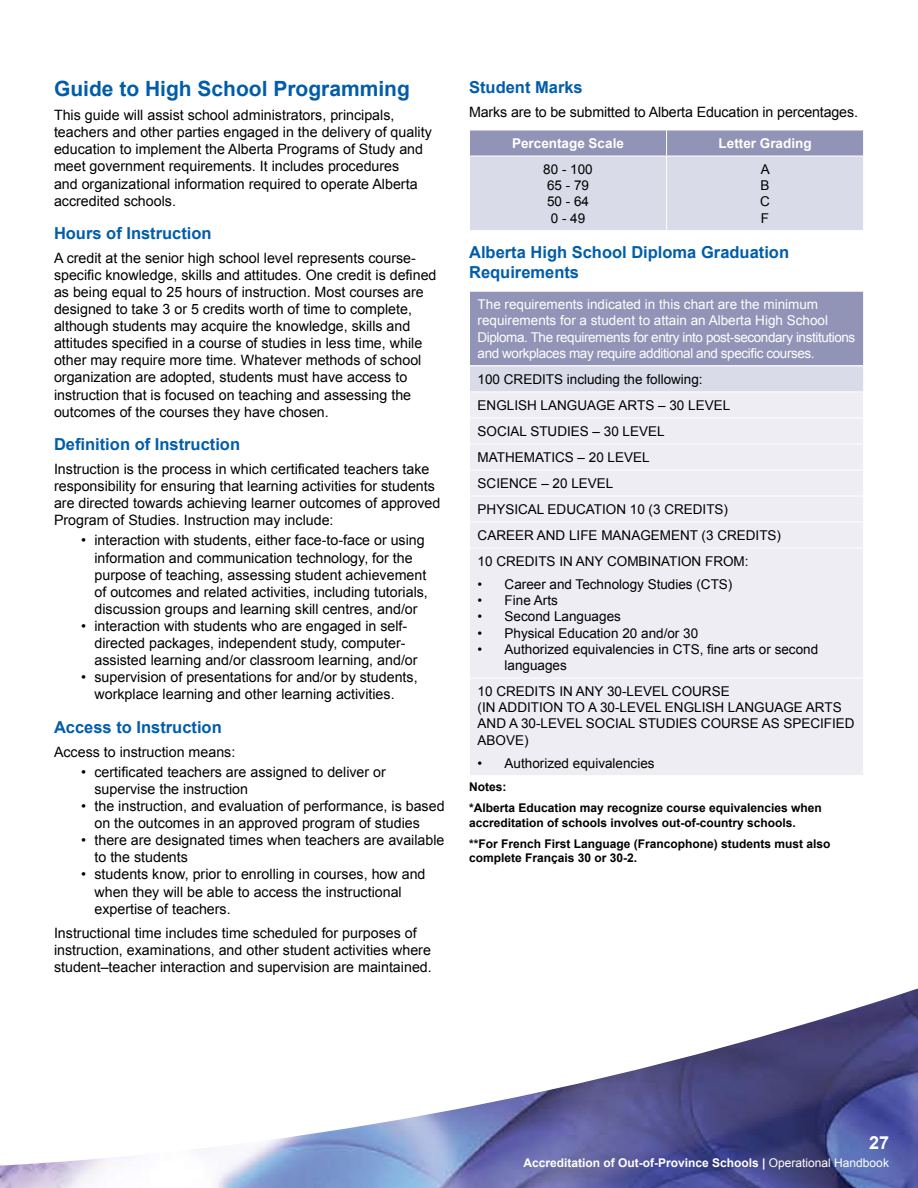
<style>
.page{position:relative;width:918px;height:1188px;background:#fff}
.page>*{position:absolute;margin:0;border:0;box-sizing:border-box;transform-origin:0 0}
.t1{font:700 21px "Arial";color:#005daa}
.t2{font:700 18px "Arial";color:#fff}
.t3{font:700 16.5px/19.8px "Arial";color:#005daa}
.t4{font:14.25px/17.1px "Arial";color:#000}
.t5{font:13.5px/16.2px "Arial";color:#000}
.t6{font:13.5px/16.2px "Arial";letter-spacing:-.03em;color:#fff}
.t7{font:700 13.5px "Arial";color:#fff}
.t8{font:700 12px/21.1px "Arial";color:#000}
.t9{font:700 12px "Arial";color:#fff}
.s1{font-weight:400}
</style>
<div class="page">
<img style="left:0;top:988px;width:918px;height:200px">
<svg style="left:469px;top:130px;width:395px;height:100px;background:#c7c9db"></svg>
<hr style="left:469px;top:156px;width:198px;height:1px;background:#fff">
<hr style="left:469px;top:156px;width:1px;height:74px;background:#fff">
<hr style="left:667px;top:156px;width:197px;height:1px;background:#fff">
<hr style="left:666px;top:156px;width:1px;height:74px;background:#fff">
<hr style="left:863px;top:156px;width:1px;height:74px;background:#fff">
<div style="left:470px;top:291px;width:394px;height:75px;background:#9194b6"></div>
<div style="left:470px;top:366px;width:394px;height:26px;background:#dadbe8"></div>
<div style="left:470px;top:393px;width:393px;height:382px;background:#ededf3"></div>
<hr style="left:469px;top:291px;width:395px;height:1px;background:#fff">
<hr style="left:863px;top:292px;width:1px;height:73px;background:#fff">
<hr style="left:469px;top:365px;width:395px;height:1px;background:#fff">
<hr style="left:469px;top:418px;width:395px;height:1px;background:#fff">
<hr style="left:469px;top:444px;width:395px;height:1px;background:#fff">
<hr style="left:469px;top:470px;width:395px;height:1px;background:#fff">
<hr style="left:469px;top:496px;width:395px;height:1px;background:#fff">
<hr style="left:469px;top:522px;width:395px;height:1px;background:#fff">
<svg style="left:863px;top:366px;width:1px;height:26px"></svg>
<hr style="left:469px;top:548px;width:395px;height:1px;background:#fff">
<hr style="left:469px;top:678px;width:395px;height:1px;background:#fff">
<h1 class="t1" style="left:54px;top:77px;width:357px">Guide to High School Programming</h1>
<p class="t4" style="left:54px;top:107px;width:379px">This guide will assist school administrators, principals, teachers and other parties engaged in the delivery of quality education to implement the Alberta Programs of Study and meet government requirements. It includes procedures<br>and organizational information required to operate Alberta accredited schools.</p>
<p class="t3" style="left:54px;top:223px;width:159px">Hours of Instruction</p>
<p class="t4" style="left:54px;top:249px;width:384px">A credit at the senior high school level represents course&shy;specific knowledge, skills and attitudes. One credit is defined as being equal to 25 hours of instruction. Most courses are designed to take 3 or 5 credits worth of time to complete, although students may acquire the knowledge, skills and attitudes specified in a course of studies in less time, while other may require more time. Whatever methods of school organization are adopted, students must have access to instruction that is focused on teaching and assessing the outcomes of the courses they have chosen.</p>
<p class="t3" style="left:54px;top:434px;width:188px">Definition of Instruction</p>
<p class="t4" style="left:54px;top:460px;width:388px">Instruction is the process in which certificated teachers take responsibility for ensuring that learning activities for students are directed towards achieving learner outcomes of approved Program of Studies. Instruction may include:</p>
<p class="t4" style="left:94px;top:532px;width:335px;text-indent:-13px">• interaction with students, either face-to-face or using information and communication technology, for the purpose of teaching, assessing student achievement of outcomes and related activities, including tutorials, discussion groups and learning skill centres, and/or</p>
<p class="t4" style="left:94px;top:617px;width:325px;text-indent:-13px">• interaction with students who are engaged in self&shy;directed packages, independent study, computer&shy;assisted learning and/or classroom learning, and/or</p>
<p class="t4" style="left:94px;top:669px;width:325px;text-indent:-13px">• supervision of presentations for and/or by students, workplace learning and other learning activities.</p>
<p class="t3" style="left:54px;top:717px;width:169px">Access to Instruction</p>
<p class="t4" style="left:54px;top:743px;width:183px">Access to instruction means:</p>
<p class="t4" style="left:94px;top:763px;width:293px;text-indent:-13px">• certificated teachers are assigned to deliver or supervise the instruction</p>
<p class="t4" style="left:94px;top:798px;width:352px;text-indent:-13px">• the instruction, and evaluation of performance, is based on the outcomes in an approved program of studies</p>
<p class="t4" style="left:94px;top:832px;width:352px;text-indent:-13px">• there are designated times when teachers are available to the students</p>
<p class="t4" style="left:94px;top:866px;width:333px;text-indent:-13px">• students know, prior to enrolling in courses, how and when they will be able to access the instructional expertise of teachers.</p>
<p class="t4" style="left:54px;top:924px;width:379px">Instructional time includes time scheduled for purposes of instruction, examinations, and other student activities where student–teacher interaction and supervision are maintained.</p>
<p class="t3" style="left:469px;top:77px;width:115px">Student Marks</p>
<p class="t4" style="left:469px;top:103px;width:390px">Marks are to be submitted to Alberta Education in percentages.</p>
<p class="t7" style="left:512px;top:136px;width:113px">Percentage Scale</p>
<p class="t7" style="left:719px;top:136px;width:95px">Letter Grading</p>
<p class="t5" style="left:543px;top:161px;width:51px">80 - 100<br>65 - 79<br>50 - 64<br>0 - 49</p>
<p class="t5" style="left:760px;top:161px;width:11px;text-align:justify">A B C F</p>
<p class="t3" style="left:469px;top:243px;width:321px">Alberta High School Diploma Graduation<br>Requirements</p>
<p class="t6" style="left:478px;top:296px;width:379px">The requirements indicated in this chart are the minimum requirements for a student to attain an Alberta High School Diploma. The requirements for entry into post-secondary institutions and workplaces may require additional and specific courses.</p>
<p class="t5" style="left:478px;top:366px;width:305px;line-height:26.1px">100 CREDITS including the following:<br>ENGLISH LANGUAGE ARTS – 30 LEVEL<br>SOCIAL STUDIES – 30 LEVEL<br>MATHEMATICS – 20 LEVEL<br>SCIENCE – 20 LEVEL<br>PHYSICAL EDUCATION 10 (3 CREDITS)<br>CAREER AND LIFE MANAGEMENT (3 CREDITS)<br>10 CREDITS IN ANY COMBINATION FROM:</p>
<p class="t5" style="left:478px;top:576px;width:256px">• Career and Technology Studies (CTS)</p>
<p class="t5" style="left:478px;top:592px;width:82px">• Fine Arts</p>
<p class="t5" style="left:478px;top:609px;width:145px">• Second Languages</p>
<p class="t5" style="left:478px;top:625px;width:222px">• Physical Education 20 and/or 30</p>
<p class="t5" style="left:505px;top:641px;width:315px;text-indent:-27px">• Authorized equivalencies in CTS, fine arts or second languages</p>
<p class="t5" style="left:478px;top:683px;width:379px">10 CREDITS IN ANY 30-LEVEL COURSE<br>(IN ADDITION TO A 30-LEVEL ENGLISH LANGUAGE ARTS AND A 30-LEVEL SOCIAL STUDIES COURSE AS SPECIFIED ABOVE)</p>
<p class="t5" style="left:478px;top:755px;width:179px">• Authorized equivalencies</p>
<p class="t8" style="left:469px;top:776px;width:354px">Notes:<br>*Alberta Education may recognize course equivalencies when</p>
<p class="t8" style="left:469px;top:812px;width:363px">accreditation of schools involves out-of-country schools.<br>**For French First Language (Francophone) students must also</p>
<p class="t8" style="left:469px;top:847px;width:170px">complete Français 30 or 30-2.</p>
<p class="t2" style="left:869px;top:1132px;width:22px">27</p>
<p class="t9" style="left:524px;top:1156px;width:367px">Accreditation of Out-of-Province Schools | <span class="s1">Operational Handbook</span></p>
</div>
